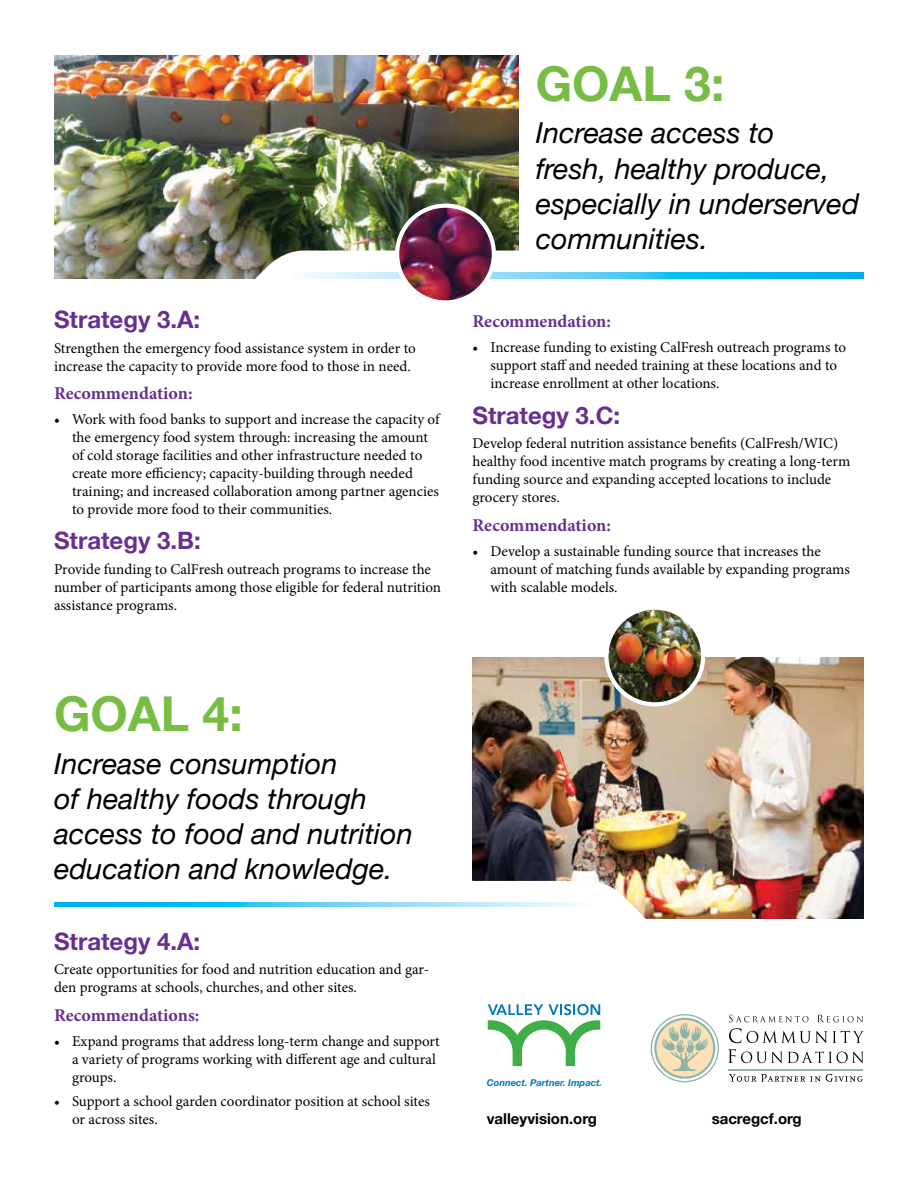
<style>
.page{position:relative;width:918px;height:1188px;background:#fff}
.page>*{position:absolute;margin:0;border:0;box-sizing:border-box;transform-origin:0 0}
.t1{font:700 48px "Helvetica Neue";color:#77bd43}
.t2{font:italic 28.8px/35.2px "Helvetica Neue";color:#000}
.t3{font:700 24px "Helvetica Neue";color:#662f90}
.t4{font:700 18px "Minion Pro";color:#662f90}
.t5{font:15px/18px "Minion Pro";color:#000}
.t6{font:700 15px "Helvetica Neue";color:#000}
.t7{font:italic 700 9.45px "Helvetica Neue";color:#0076bc}
</style>
<div class="page">
<img style="left:54px;top:55px;width:464px;height:224px">
<img style="left:472px;top:657px;width:392px;height:262px">
<svg style="left:230px;top:251px;width:306px;height:28px"></svg>
<svg style="left:355px;top:881px;width:307px;height:38px"></svg>
<svg style="left:289px;top:273px;width:575px;height:6px;background:#59cef5"></svg>
<svg style="left:54px;top:903px;width:537px;height:4px;background:#65d1f6"></svg>
<img style="left:397px;top:206px;width:97px;height:96px;border-radius:48px">
<div style="left:395px;top:204px;width:101px;height:101px;border:4px solid #fff;border-radius:50%"></div>
<svg style="left:488px;top:1004px;width:112px;height:62px"></svg>
<svg style="left:651px;top:1014px;width:68px;height:68px"></svg>
<svg style="left:729px;top:1015px;width:79px;height:7px"></svg>
<svg style="left:818px;top:1015px;width:45px;height:7px"></svg>
<svg style="left:729px;top:1028px;width:98px;height:15px"></svg>
<svg style="left:833px;top:1031px;width:31px;height:12px"></svg>
<svg style="left:728px;top:1049px;width:136px;height:14px"></svg>
<svg style="left:729px;top:1074px;width:134px;height:8px"></svg>
<hr style="left:729px;top:1069px;width:134px;height:1px;background:#90b3a4">
<img style="left:606px;top:608px;width:97px;height:96px;border-radius:48px">
<div style="left:604px;top:606px;width:101px;height:101px;border:4px solid #fff;border-radius:50%"></div>
<h3 class="t3" style="left:54px;top:305px;width:148px">Strategy 3.A:</h3>
<p class="t5" style="left:54px;top:339px;width:363px">Strengthen the emergency food assistance system in order to increase the capacity to provide more food to those in need.</p>
<p class="t4" style="left:54px;top:381px;width:140px">Recommendation:</p>
<p class="t5" style="left:72px;top:410px;width:369px;text-indent:-18px">• Work with food banks to support and increase the capacity of the emergency food system through: increasing the amount of cold storage facilities and other infrastructure needed to create more efficiency; capacity-building through needed training; and increased collaboration among partner agencies to provide more food to their communities.</p>
<h3 class="t3" style="left:54px;top:526px;width:148px">Strategy 3.B:</h3>
<p class="t5" style="left:54px;top:560px;width:389px">Provide funding to CalFresh outreach programs to increase the number of participants among those eligible for federal nutrition assistance programs.</p>
<h1 class="t1" style="left:536px;top:54px;width:190px">GOAL 3:</h1>
<h2 class="t2" style="left:536px;top:115px;width:325px">Increase access to<br>fresh, healthy produce, especially in underserved communities.</h2>
<p class="t4" style="left:472px;top:309px;width:140px">Recommendation:</p>
<p class="t5" style="left:490px;top:338px;width:357px;text-indent:-18px">• Increase funding to existing CalFresh outreach programs to support staff and needed training at these locations and to increase enrollment at other locations.</p>
<h3 class="t3" style="left:472px;top:400px;width:149px">Strategy 3.C:</h3>
<p class="t5" style="left:473px;top:435px;width:379px">Develop federal nutrition assistance benefits (CalFresh/WIC) healthy food incentive match programs by creating a long-term funding source and expanding accepted locations to include grocery stores.</p>
<p class="t4" style="left:472px;top:512px;width:140px">Recommendation:</p>
<p class="t5" style="left:490px;top:542px;width:361px;text-indent:-18px">• Develop a sustainable funding source that increases the amount of matching funds available by expanding programs with scalable models.</p>
<h1 class="t1" style="left:54px;top:684px;width:190px">GOAL 4:</h1>
<h2 class="t2" style="left:54px;top:745px;width:360px">Increase consumption<br>of healthy foods through access to food and nutrition education and knowledge.</h2>
<h3 class="t3" style="left:54px;top:926px;width:148px">Strategy 4.A:</h3>
<p class="t5" style="left:54px;top:961px;width:377px">Create opportunities for food and nutrition education and gar&shy;den programs at schools, churches, and other sites.</p>
<p class="t4" style="left:54px;top:1002px;width:147px">Recommendations:</p>
<p class="t5" style="left:72px;top:1032px;width:369px;text-indent:-18px">• Expand programs that address long-term change and support a variety of programs working with different age and cultural groups.</p>
<p class="t5" style="left:72px;top:1093px;width:360px;text-indent:-18px">• Support a school garden coordinator position at school sites or across sites.</p>
<p class="t7" style="left:487px;top:1075px;width:117px">Connect. Partner. Impact.</p>
<p class="t6" style="left:487px;top:1109px;width:112px">valleyvision.org</p>
<p class="t6" style="left:712px;top:1109px;width:92px">sacregcf.org</p>
</div>
